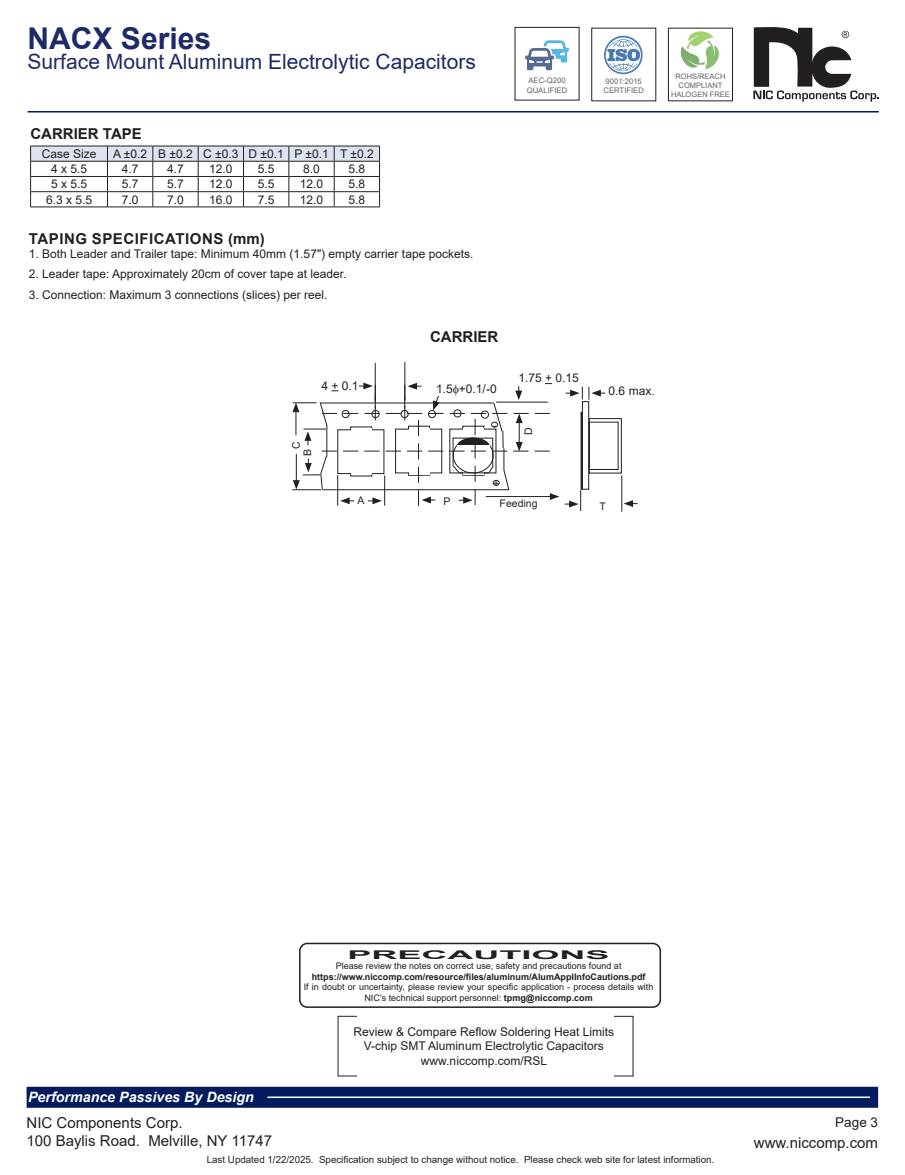
<style>
.page{position:relative;width:905px;height:1175px;background:#fff}
.page>*{position:absolute;margin:0;border:0;box-sizing:border-box;transform-origin:0 0}
.t1{font:700 30px "Arial";color:#1c2b68}
.t2{font:21px "Arial";color:#1c2b68}
.t3{font:15px/18px "Arial";color:#231f20}
.Subhead_3{font:700 15px "Arial";letter-spacing:.035em;color:#231f20}
.Subhead_2{font:700 15px "Arial";color:#231f20}
.t4{font:italic 700 14.25px "Arial";color:#fff}
.t5{font:13.5px "Arial";color:#231f20}
.Subhead_3-2{font:12px "Arial";color:#231f20}
.Subhead_2-2{font:12px "Arial";color:#231f20}
.t6{font:700 12px "Arial";color:#231f20;scale:3 1}
.Subhead_3-3{font:10.5px "Arial";color:#231f20}
.t7{font:9.75px "Arial";color:#231f20}
.t8{font:9px/10.5px "Arial";color:#231f20;text-align:center}
.t9{font:700 9px "Arial";color:#231f20}
.t10{font:7.65px/9.1px "Arial";color:#636366}
.t11{font:7.5px/9px "Arial";color:#636366;text-align:center}
.s1{color:#01529b}
.s2{font-weight:700}
</style>
<div class="page">
<div style="left:27px;top:1086px;width:851px;height:21px;background:#011b5e"></div>
<svg style="left:753px;top:27px;width:125px;height:75px"></svg>
<hr style="left:28px;top:111px;width:850px;height:1px;background:#011b5e">
<hr style="left:267px;top:1096px;width:602px;height:2px;background:#fff">
<svg style="left:525px;top:40px;width:44px;height:30px"></svg>
<svg style="left:604px;top:36px;width:38px;height:38px"></svg>
<svg style="left:680px;top:31px;width:39px;height:38px"></svg>
<svg style="left:30px;top:146px;width:350px;height:60px"></svg>
<hr style="left:30px;top:206px;width:77px;height:1px;background:#231f20">
<hr style="left:107px;top:206px;width:46px;height:1px;background:#231f20">
<hr style="left:153px;top:206px;width:45px;height:1px;background:#231f20">
<hr style="left:198px;top:206px;width:45px;height:1px;background:#231f20">
<hr style="left:243px;top:206px;width:46px;height:1px;background:#231f20">
<hr style="left:289px;top:206px;width:45px;height:1px;background:#231f20">
<hr style="left:334px;top:206px;width:46px;height:1px;background:#231f20">
<hr style="left:621px;top:475px;width:1px;height:37px;background:#231f20">
<hr style="left:375px;top:363px;width:1px;height:39px;background:#231f20">
<hr style="left:404px;top:362px;width:1px;height:39px;background:#231f20">
<svg style="left:623px;top:500px;width:14px;height:7px"></svg>
<svg style="left:339px;top:1016px;width:18px;height:1px"></svg>
<hr style="left:338px;top:1016px;width:1px;height:60px;background:#231f20">
<svg style="left:338px;top:1075px;width:19px;height:1px"></svg>
<svg style="left:614px;top:1016px;width:18px;height:1px"></svg>
<hr style="left:632px;top:1016px;width:1px;height:60px;background:#231f20">
<svg style="left:614px;top:1075px;width:19px;height:1px"></svg>
<div style="left:299px;top:942px;width:362px;height:65px;border:2px solid #231f20;border-radius:8px"></div>
<svg style="left:292px;top:382px;width:313px;height:129px"></svg>
<h1 class="t1" style="left:28px;top:18px;width:185px">NACX Series</h1>
<h2 class="t2" style="left:28px;top:47px;width:450px">Surface Mount Aluminum Electrolytic Capacitors</h2>
<p class="Subhead_2" style="left:30px;top:123px;width:113px">CARRIER TAPE</p>
<p class="Subhead_3-2" style="left:42px;top:145px;width:56px">Case Size</p>
<p class="Subhead_3-2" style="left:113px;top:145px;width:35px">A ±0.2</p>
<p class="Subhead_3-2" style="left:158px;top:145px;width:36px">B ±0.2</p>
<p class="Subhead_3-2" style="left:203px;top:145px;width:37px">C ±0.3</p>
<p class="Subhead_3-2" style="left:248px;top:145px;width:37px">D ±0.1</p>
<p class="Subhead_3-2" style="left:294px;top:145px;width:36px">P ±0.1</p>
<p class="Subhead_3-2" style="left:340px;top:145px;width:35px">T ±0.2</p>
<p class="Subhead_3-2" style="left:51px;top:161px;width:38px">4 x 5.5</p>
<p class="Subhead_3-2" style="left:122px;top:161px;width:18px">4.7</p>
<p class="Subhead_3-2" style="left:167px;top:161px;width:18px">4.7</p>
<p class="Subhead_3-2" style="left:209px;top:161px;width:25px">12.0</p>
<p class="Subhead_3-2" style="left:258px;top:161px;width:18px">5.5</p>
<p class="Subhead_3-2" style="left:303px;top:161px;width:18px">8.0</p>
<p class="Subhead_3-2" style="left:348px;top:161px;width:18px">5.8</p>
<p class="Subhead_3-2" style="left:51px;top:176px;width:38px">5 x 5.5</p>
<p class="Subhead_3-2" style="left:122px;top:176px;width:18px">5.7</p>
<p class="Subhead_3-2" style="left:167px;top:176px;width:18px">5.7</p>
<p class="Subhead_3-2" style="left:209px;top:176px;width:25px">12.0</p>
<p class="Subhead_3-2" style="left:258px;top:176px;width:18px">5.5</p>
<p class="Subhead_3-2" style="left:300px;top:176px;width:25px">12.0</p>
<p class="Subhead_3-2" style="left:348px;top:176px;width:18px">5.8</p>
<p class="Subhead_3-2" style="left:46px;top:191px;width:48px">6.3 x 5.5</p>
<p class="Subhead_3-2" style="left:122px;top:191px;width:18px">7.0</p>
<p class="Subhead_3-2" style="left:167px;top:191px;width:18px">7.0</p>
<p class="Subhead_3-2" style="left:209px;top:191px;width:25px">16.0</p>
<p class="Subhead_3-2" style="left:258px;top:191px;width:18px">7.5</p>
<p class="Subhead_3-2" style="left:300px;top:191px;width:25px">12.0</p>
<p class="Subhead_3-2" style="left:348px;top:191px;width:18px">5.8</p>
<p class="Subhead_3" style="left:29px;top:228px;width:237px">TAPING SPECIFICATIONS (mm)</p>
<p class="Subhead_3-2" style="left:29px;top:245px;width:446px">1. Both Leader and Trailer tape: Minimum 40mm (1.57") empty carrier tape pockets.</p>
<p class="Subhead_3-2" style="left:29px;top:266px;width:319px">2. Leader tape: Approximately 20cm of cover tape at leader.</p>
<p class="Subhead_3-2" style="left:29px;top:286px;width:300px">3. Connection: Maximum 3 connections (slices) per reel.</p>
<p class="Subhead_2-2" style="left:321px;top:377px;width:39px">4 + 0.1</p>
<p class="Subhead_3-3" style="left:289px;top:449px;width:9px;rotate:-90deg">C</p>
<p class="Subhead_3-3" style="left:300px;top:456px;width:9px;rotate:-90deg">B</p>
<p class="Subhead_2" style="left:430px;top:326px;width:70px">CARRIER</p>
<p class="Subhead_3-3" style="left:432px;top:378px;width:55px">1.5∅ +0.1/-</p>
<p class="Subhead_2-2" style="left:436px;top:380px;width:62px">1.5 +0.1/-0</p>
<p class="Subhead_3-3" style="left:493px;top:418px;width:5px">-</p>
<p class="Subhead_3-3" style="left:493px;top:475px;width:8px">+</p>
<p class="t10" style="left:527px;top:76px;width:42px">AEC-Q200<br>QUALIFIED</p>
<p class="t10" style="left:603px;top:76px;width:42px">9001:2015<br>CERTIFIED</p>
<p class="t11" style="left:671px;top:72px;width:60px">ROHS/REACH<br>COMPLIANT<br>HALOGEN FREE</p>
<p class="Subhead_2-2" style="left:518px;top:370px;width:62px">1.75 + 0.15</p>
<p class="Subhead_3-3" style="left:521px;top:435px;width:9px;rotate:-90deg">D</p>
<p class="Subhead_2-2" style="left:608px;top:383px;width:48px">0.6 max<span class="s1">.</span></p>
<p class="Subhead_3-3" style="left:357px;top:493px;width:9px">A</p>
<p class="Subhead_3-3" style="left:443px;top:493px;width:9px">P</p>
<p class="Subhead_3-3" style="left:499px;top:496px;width:39px">Feeding</p>
<p class="Subhead_3-3" style="left:599px;top:498px;width:8px">T</p>
<p class="t6" style="left:347px;top:946px;width:89px">PRECAUTIONS</p>
<p class="t8" style="left:336px;top:960px;width:287px">Please review the notes on correct use, safety and precautions found at</p>
<p class="t9" style="left:312px;top:970px;width:335px">https://www.niccomp.com/resource/files/aluminum/AlumApplInfoCautions.pdf</p>
<p class="t8" style="left:304px;top:981px;width:351px">If in doubt or uncertainty, please review your specific application - process details with<br>NIC’s technical support personnel: <span class="s2">tpmg@niccomp.com</span></p>
<p class="Subhead_3-2" style="left:353px;top:1023px;width:262px">Review &amp; Compare Reflow Soldering Heat Limits</p>
<p class="Subhead_3-2" style="left:364px;top:1037px;width:241px">V-chip SMT Aluminum Electrolytic Capacitors</p>
<p class="Subhead_3-2" style="left:421px;top:1052px;width:128px">www.niccomp.com/RSL</p>
<p class="t4" style="left:28px;top:1087px;width:227px">Performance Passives By Design</p>
<p class="t3" style="left:27px;top:1114px;width:247px">NIC Components Corp.<br>100 Baylis Road. Melville, NY 11747</p>
<p class="t5" style="left:835px;top:1113px;width:44px">Page 3</p>
<p class="t3" style="left:753px;top:1133px;width:126px">www.niccomp.com</p>
<p class="t7" style="left:207px;top:1152px;width:509px">Last Updated 1/22/2025. Specification subject to change without notice. Please check web site for latest information.</p>
</div>
